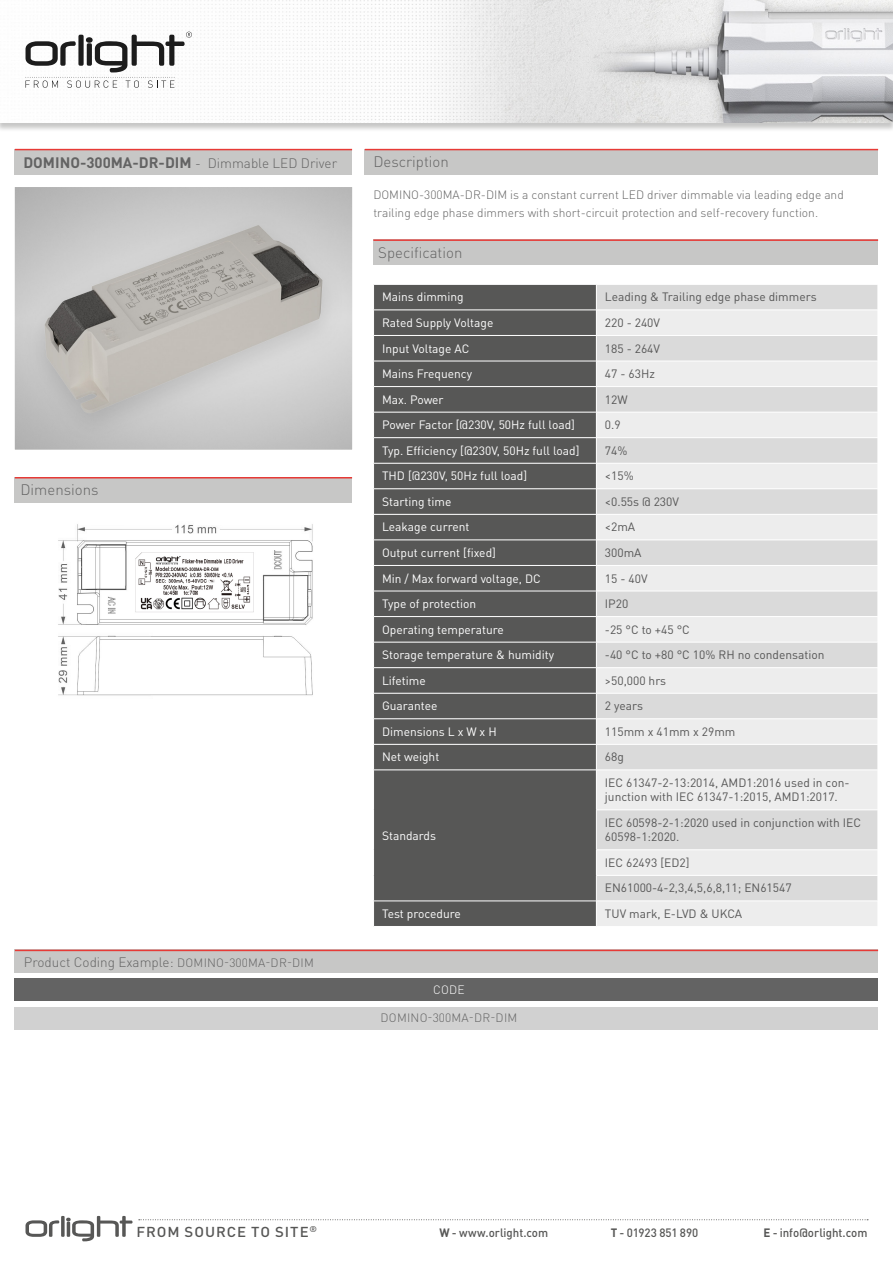
<style>
.page{position:relative;width:893px;height:1263px;background:#fff}
.page>*{position:absolute;margin:0;border:0;box-sizing:border-box;transform-origin:0 0}
.t1{font:700 15px "DIN Pro";color:#636363}
.t2{font:300 15px "DIN Pro";color:#636363}
.t3{font:500 14.25px "DIN Pro";letter-spacing:.06em;color:#575756;scale:1.05 1}
.t4{font:300 13.5px "DIN Pro";color:#636363}
.t5{font:12px/14.4px "DIN Pro";color:#565656}
.t6{font:12px "DIN Pro";color:#fff}
.Body_Text{font:300 12px/18px "DIN Pro";color:#636363}
.t7{font:500 12px "DIN Pro";letter-spacing:-.005em;color:#575756;scale:.96 1}
.Body_Text-2{font:300 12px "DIN Pro";letter-spacing:.02em;color:#636363}
.t8{font:300 12px "DIN Pro";color:#fff}
.s1{font-weight:300;font-size:13.5px}
.s2{font-size:12px}
.s3{font-weight:700}
</style>
<div class="page">
<svg style="left:139px;top:1219px;width:729px;height:1px"></svg>
<svg style="left:26px;top:1216px;width:107px;height:25px"></svg>
<div style="left:0;top:0;width:893px;height:132px;background:#1d1d1b;opacity:.25"></div>
<img style="left:0;top:0;width:893px;height:123px">
<svg style="left:26px;top:32px;width:166px;height:56px"></svg>
<img style="left:15px;top:187px;width:337px;height:262px">
<div style="left:15px;top:149px;width:337px;height:25px;background:#c7c7c6"></div>
<hr style="left:15px;top:149px;width:337px;height:1px;background:#e73a36">
<div style="left:365px;top:149px;width:513px;height:25px;background:#c7c7c6"></div>
<hr style="left:365px;top:149px;width:513px;height:1px;background:#e73a36">
<div style="left:15px;top:477px;width:337px;height:25px;background:#c7c7c6"></div>
<hr style="left:15px;top:477px;width:337px;height:1px;background:#e73a36">
<div style="left:373px;top:239px;width:505px;height:26px;background:#c7c7c6"></div>
<hr style="left:373px;top:239px;width:505px;height:2px;background:#e73a36">
<img style="left:58px;top:524px;width:255px;height:172px">
<div style="left:15px;top:950px;width:863px;height:23px;background:#c7c7c6"></div>
<hr style="left:15px;top:950px;width:863px;height:1px;background:#e73a36">
<div style="left:15px;top:978px;width:863px;height:23px;background:#636363"></div>
<div style="left:15px;top:1007px;width:863px;height:22px;background:#d1d1d1"></div>
<div style="left:374px;top:285px;width:222px;height:25px;background:#575756"></div>
<div style="left:597px;top:285px;width:281px;height:25px;background:#dadada"></div>
<div style="left:374px;top:311px;width:222px;height:615px;background:#575756"></div>
<svg style="left:597px;top:311px;width:281px;height:615px;background:#e4e4e4"></svg>
<hr style="left:373px;top:335px;width:223px;height:1px;background:#fff">
<hr style="left:596px;top:335px;width:282px;height:1px;background:#fff">
<hr style="left:373px;top:361px;width:223px;height:1px;background:#fff">
<hr style="left:596px;top:361px;width:282px;height:1px;background:#fff">
<hr style="left:373px;top:386px;width:223px;height:1px;background:#fff">
<hr style="left:596px;top:386px;width:282px;height:1px;background:#fff">
<hr style="left:373px;top:412px;width:223px;height:1px;background:#fff">
<hr style="left:596px;top:412px;width:282px;height:1px;background:#fff">
<hr style="left:373px;top:437px;width:223px;height:1px;background:#fff">
<hr style="left:596px;top:437px;width:282px;height:1px;background:#fff">
<hr style="left:373px;top:463px;width:223px;height:1px;background:#fff">
<hr style="left:596px;top:463px;width:282px;height:1px;background:#fff">
<hr style="left:373px;top:488px;width:223px;height:1px;background:#fff">
<hr style="left:596px;top:488px;width:282px;height:1px;background:#fff">
<hr style="left:373px;top:514px;width:223px;height:1px;background:#fff">
<hr style="left:596px;top:514px;width:282px;height:1px;background:#fff">
<hr style="left:373px;top:540px;width:223px;height:1px;background:#fff">
<hr style="left:596px;top:540px;width:282px;height:1px;background:#fff">
<hr style="left:373px;top:565px;width:223px;height:1px;background:#fff">
<hr style="left:596px;top:565px;width:282px;height:1px;background:#fff">
<hr style="left:373px;top:591px;width:223px;height:1px;background:#fff">
<hr style="left:596px;top:591px;width:282px;height:1px;background:#fff">
<hr style="left:373px;top:616px;width:223px;height:1px;background:#fff">
<hr style="left:596px;top:616px;width:282px;height:1px;background:#fff">
<hr style="left:373px;top:642px;width:223px;height:1px;background:#fff">
<hr style="left:596px;top:642px;width:282px;height:1px;background:#fff">
<hr style="left:373px;top:667px;width:223px;height:1px;background:#fff">
<hr style="left:596px;top:667px;width:282px;height:1px;background:#fff">
<hr style="left:373px;top:693px;width:223px;height:1px;background:#fff">
<hr style="left:596px;top:693px;width:282px;height:1px;background:#fff">
<hr style="left:373px;top:718px;width:223px;height:1px;background:#fff">
<hr style="left:596px;top:718px;width:282px;height:1px;background:#fff">
<hr style="left:373px;top:744px;width:223px;height:1px;background:#fff">
<svg style="left:373px;top:309px;width:1px;height:461px"></svg>
<hr style="left:596px;top:744px;width:282px;height:1px;background:#fff">
<hr style="left:373px;top:770px;width:223px;height:1px;background:#fff">
<hr style="left:596px;top:770px;width:282px;height:1px;background:#fff">
<hr style="left:596px;top:809px;width:282px;height:1px;background:#fff">
<hr style="left:596px;top:849px;width:282px;height:1px;background:#fff">
<hr style="left:596px;top:875px;width:282px;height:1px;background:#fff">
<hr style="left:373px;top:901px;width:223px;height:1px;background:#fff">
<hr style="left:596px;top:901px;width:282px;height:1px;background:#fff">
<p class="t1" style="left:23px;top:150px;width:315px">DOMINO-300MA-DR-DIM <span class="s1">- Dimmable LED Driver</span></p>
<p class="t2" style="left:373px;top:150px;width:77px">Description</p>
<p class="Body_Text" style="left:373px;top:184px;width:472px">DOMINO-300MA-DR-DIM is a constant current LED driver dimmable via leading edge and trailing edge phase dimmers with short-circuit protection and self-recovery function.</p>
<p class="t2" style="left:20px;top:478px;width:80px">Dimensions</p>
<p class="t4" style="left:24px;top:952px;width:292px">Product Coding Example: <span class="s2">DOMINO-300MA-DR-DIM</span></p>
<p class="t2" style="left:378px;top:241px;width:86px">Specification</p>
<p class="t6" style="left:382px;top:288px;width:83px">Mains dimming</p>
<p class="t5" style="left:605px;top:289px;width:213px">Leading &amp; Trailing edge phase dimmers</p>
<p class="t6" style="left:382px;top:313px;width:113px">Rated Supply Voltage</p>
<p class="t5" style="left:605px;top:314px;width:57px">220 - 240V</p>
<p class="t6" style="left:382px;top:339px;width:89px">Input Voltage AC</p>
<p class="t5" style="left:605px;top:340px;width:57px">185 - 264V</p>
<p class="t6" style="left:382px;top:364px;width:92px">Mains Frequency</p>
<p class="t5" style="left:605px;top:365px;width:52px">47 - 63Hz</p>
<p class="t6" style="left:382px;top:390px;width:63px">Max. Power</p>
<p class="t5" style="left:605px;top:391px;width:24px">12W</p>
<p class="t6" style="left:382px;top:415px;width:194px">Power Factor [@230V, 50Hz full load]</p>
<p class="t5" style="left:605px;top:416px;width:17px">0.9</p>
<p class="t6" style="left:382px;top:441px;width:199px">Typ. Efficiency [@230V, 50Hz full load]</p>
<p class="t5" style="left:605px;top:442px;width:24px">74%</p>
<p class="t6" style="left:382px;top:466px;width:147px">THD [@230V, 50Hz full load]</p>
<p class="t5" style="left:605px;top:468px;width:30px">&lt;15%</p>
<p class="t6" style="left:382px;top:492px;width:71px">Starting time</p>
<p class="t5" style="left:605px;top:493px;width:76px">&lt;0.55s @ 230V</p>
<p class="t6" style="left:382px;top:518px;width:89px">Leakage current</p>
<p class="t5" style="left:605px;top:519px;width:32px">&lt;2mA</p>
<p class="t6" style="left:382px;top:543px;width:115px">Output current [fixed]</p>
<p class="t5" style="left:605px;top:544px;width:38px">300mA</p>
<p class="t6" style="left:382px;top:569px;width:160px">Min / Max forward voltage, DC</p>
<p class="t5" style="left:605px;top:570px;width:44px">15 - 40V</p>
<p class="t6" style="left:382px;top:594px;width:96px">Type of protection</p>
<p class="t5" style="left:605px;top:595px;width:25px">IP20</p>
<p class="t6" style="left:382px;top:620px;width:123px">Operating temperature</p>
<p class="t5" style="left:605px;top:621px;width:87px">-25 °C to +45 °C</p>
<p class="t6" style="left:382px;top:645px;width:174px">Storage temperature &amp; humidity</p>
<p class="t5" style="left:605px;top:646px;width:221px">-40 °C to +80 °C 10% RH no condensation</p>
<p class="t6" style="left:382px;top:671px;width:45px">Lifetime</p>
<p class="t5" style="left:605px;top:672px;width:63px">&gt;50,000 hrs</p>
<p class="t6" style="left:382px;top:696px;width:57px">Guarantee</p>
<p class="t5" style="left:605px;top:697px;width:40px">2 years</p>
<p class="t6" style="left:382px;top:722px;width:116px">Dimensions L x W x H</p>
<p class="t5" style="left:605px;top:723px;width:132px">115mm x 41mm x 29mm</p>
<p class="t6" style="left:382px;top:748px;width:59px">Net weight</p>
<p class="t5" style="left:605px;top:749px;width:21px">68g</p>
<p class="t6" style="left:382px;top:826px;width:56px">Standards</p>
<p class="t5" style="left:605px;top:774px;width:246px">IEC 61347-2-13:2014, AMD1:2016 used in con&shy;junction with IEC 61347-1:2015, AMD1:2017.</p>
<p class="t5" style="left:605px;top:814px;width:258px">IEC 60598-2-1:2020 used in conjunction with IEC<br>60598-1:2020.</p>
<p class="t5" style="left:605px;top:854px;width:86px">IEC 62493 [ED2]</p>
<p class="t5" style="left:605px;top:880px;width:188px">EN61000-4-2,3,4,5,6,8,11; EN61547</p>
<p class="t6" style="left:382px;top:904px;width:80px">Test procedure</p>
<p class="t5" style="left:605px;top:905px;width:139px">TUV mark, E-LVD &amp; UKCA</p>
<p class="t8" style="left:433px;top:980px;width:33px">CODE</p>
<p class="Body_Text-2" style="left:381px;top:1009px;width:138px">DOMINO-300MA-DR-DIM</p>
<p class="t3" style="left:136px;top:1220px;width:173px">FROM SOURCE TO SITE<sup>®</sup></p>
<p class="t7" style="left:439px;top:1223px;width:115px"><span class="s3">W</span> - www.orlight.com</p>
<p class="t7" style="left:611px;top:1223px;width:93px"><span class="s3">T</span> - 01923 851 890</p>
<p class="t7" style="left:763px;top:1223px;width:110px"><span class="s3">E</span> - info@orlight.com</p>
</div>
